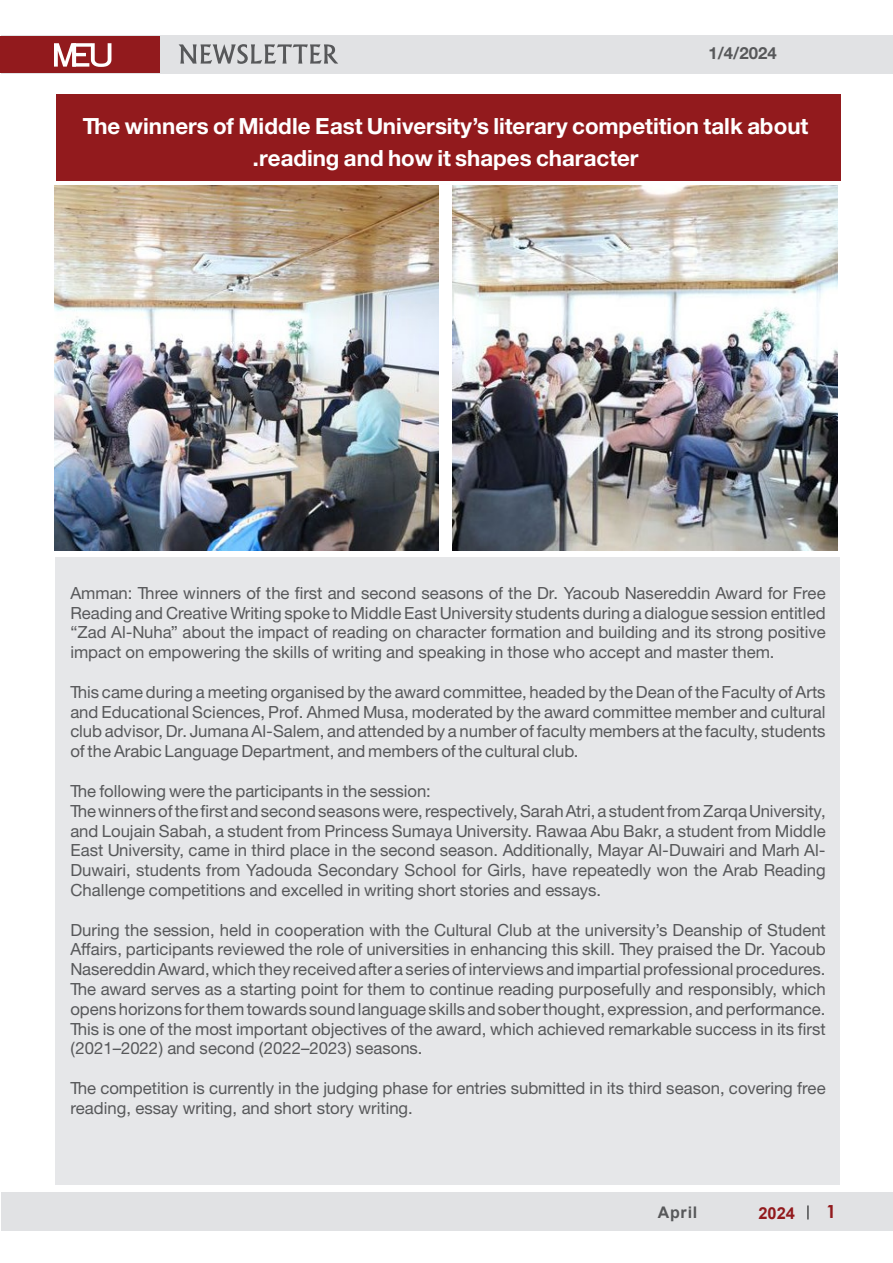
<style>
.page{position:relative;width:893px;height:1263px;background:#fff}
.page>*{position:absolute;margin:0;border:0;box-sizing:border-box;transform-origin:0 0}
.t1{font:700 24px/31.8px "Bahij Helvetica Neue";color:#fff;text-align:center}
.t2{font:18px/19.8px "Bahij Helvetica Neue";color:#57585a;text-align:justify}
.t3{font:700 18px "Bahij Helvetica Neue";color:#57585a}
.t4{font:700 18px "Century Gothic";color:#921a1d}
.t5{font:700 16.5px "Arial";color:#921a1d}
.t6{font:700 16.05px "Arial";letter-spacing:.05em;color:#57585a}
</style>
<div class="page">
<div style="left:1px;top:1192px;width:892px;height:38px;background:#e1e2e4"></div>
<div style="left:1px;top:35px;width:892px;height:38px;background:#e1e2e4"></div>
<div style="left:1px;top:36px;width:159px;height:36px;background:#921a1d"></div>
<svg style="left:54px;top:43px;width:57px;height:24px"></svg>
<svg style="left:807px;top:1205px;width:2px;height:14px"></svg>
<svg style="left:179px;top:44px;width:159px;height:20px"></svg>
<div style="left:55px;top:558px;width:785px;height:627px;background:#e6e7e9"></div>
<div style="left:56px;top:95px;width:785px;height:86px;background:#921a1d"></div>
<img style="left:54px;top:186px;width:385px;height:364px">
<img style="left:452px;top:186px;width:385px;height:364px">
<p class="t3" style="left:708px;top:42px;width:70px">1/4/2024</p>
<p class="t1" style="left:83px;top:110px;width:727px">The winners of Middle East University s’ literary competition talk about .reading and how it shapes character</p>
<p class="t2" style="left:70px;top:583px;width:757px">Amman: Three winners of the first and second seasons of the Dr. Yacoub Nasereddin Award for Free ReadingandCreativeWritingspoketoMiddleEastUniversitystudentsduringadialoguesessionentitled “Zad Al-Nuha” about the impact of reading on character formation and building and its strong positive impact on empowering the skills of writing and speaking in those who accept and master them.</p>
<p class="t2" style="left:70px;top:682px;width:757px">This came during a meeting organised by the award committee, headed by the Dean of the Faculty of Arts and Educational Sciences, Prof. Ahmed Musa, moderated by the award committee member and cultural clubadvisor,Dr.JumanaAl-Salem,andattendedbyanumberoffacultymembersatthefaculty,students of the Arabic Language Department, and members of the cultural club.</p>
<p class="t2" style="left:70px;top:781px;width:362px">The following were the participants in the session:</p>
<p class="t2" style="left:70px;top:800px;width:757px">Thewinnersofthefirstandsecondseasonswere,respectively,SarahAtri a, studentfromZarqaUniversity, and Loujain Sabah a, student from Princess Sumaya University. Rawaa Abu Bakr a, student from Middle</p>
<p class="t2" style="left:70px;top:860px;width:757px">Duwairi, students from Yadouda Secondary School for Girls, have repeatedly won the Arab Reading</p>
<p class="t2" style="left:70px;top:830px;width:757px;line-height:39.6px">East University, came in third place in the second season. Additionally, Mayar Al-Duwairi and Marh Al-<br>Challenge competitions and excelled in writing short stories and essays.</p>
<p class="t2" style="left:70px;top:919px;width:757px">During the session, held in cooperation with the Cultural Club at the university s’ Deanship of Student Affairs, participants reviewed the role of universities in enhancing this skill. They praised the Dr. Yacoub NasereddinAward,whichtheyreceivedafteraseriesofinterviewsandimpartialprofessionalprocedures.<br>The award serves as a starting point for them to continue reading purposefully and responsibly, which openshorizonsforthemtowardssoundlanguageskillsandsoberthought,expression,andperformance.<br>This is one of the most important objectives of the award, which achieved remarkable success in its first (2021–2022) and second (2022–2023) seasons.</p>
<p class="t2" style="left:70px;top:1078px;width:757px">The competition is currently in the judging phase for entries submitted in its third season, covering free reading, essay writing, and short story writing.</p>
<p class="t6" style="left:658px;top:1201px;width:41px">April</p>
<p class="t5" style="left:758px;top:1201px;width:38px">2024</p>
<p class="t4" style="left:826px;top:1198px;width:12px">1</p>
</div>
